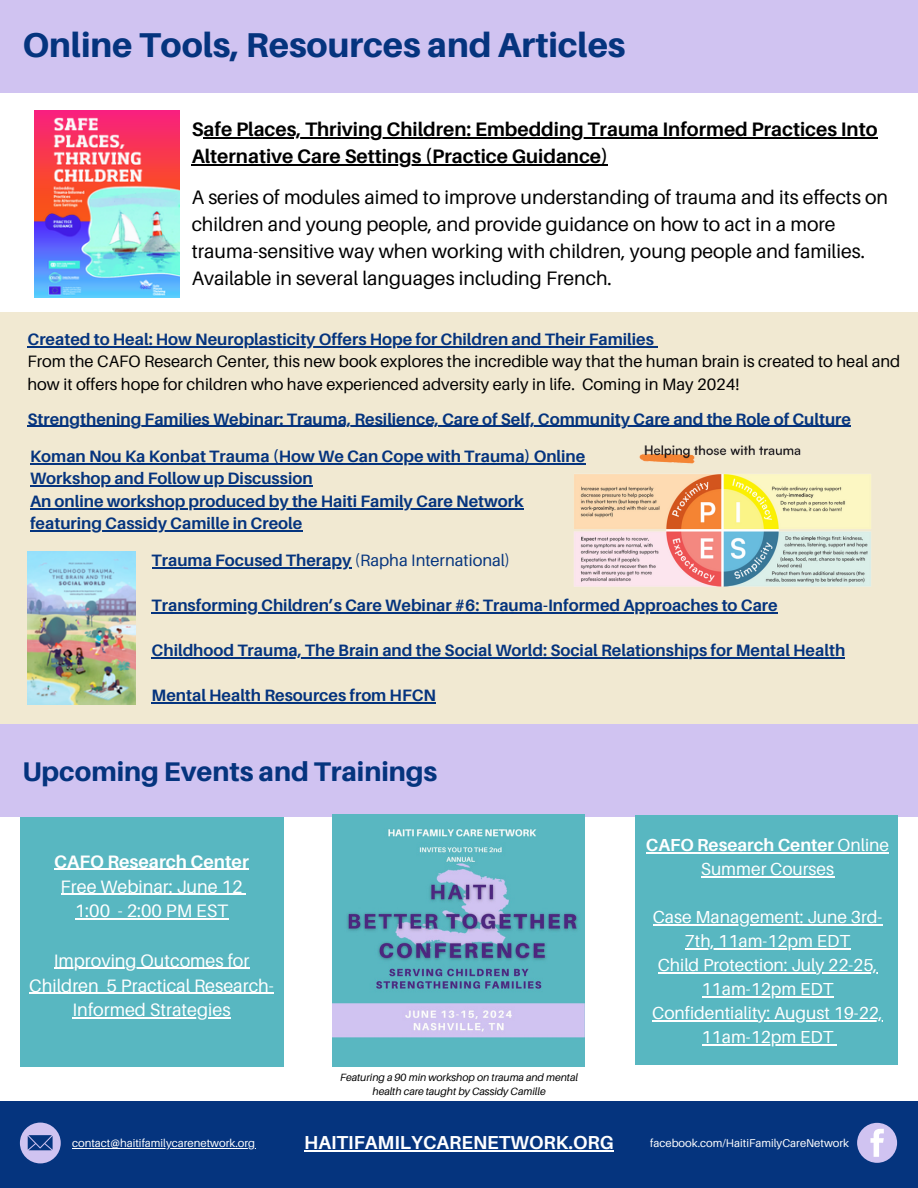
<style>
.page{position:relative;width:918px;height:1188px;background:#fff}
.page>*{position:absolute;margin:0;border:0;box-sizing:border-box;transform-origin:0 0}
.t1{font:800 34.5px "Aileron";color:#05347e}
.t2{font:800 27px "Aileron";color:#05347e}
.t3{font:19.5px/41.1px "Aileron";color:#000}
.t4{font:700 19.5px "Aileron";color:#000}
.t5{font:700 18.75px "Aileron";color:#fff}
.t6{font:18px/24.8px "Aileron";color:#fff;text-align:center}
.t7{font:17.4px/24px "Aileron";color:#fff;text-align:center}
.t8{font:700 16.5px/22.5px "Aileron";color:#05347e}
.t9{font:16.5px/22.5px "Aileron";color:#000}
.t10{font:11.25px "Aileron";color:#fff}
.t11{font:italic 10.5px/14px "Aileron";color:#000;text-align:center}
.s1{font-weight:700}
.s2{font-weight:400}
</style>
<div class="page">
<div style="left:0;top:0;width:918px;height:92px;background:#d0c3f1"></div>
<div style="left:0;top:724px;width:918px;height:93px;background:#d0c3f1"></div>
<div style="left:0;top:312px;width:918px;height:411px;background:#f1e9d2"></div>
<div style="left:0;top:1102px;width:918px;height:86px;background:#05347e"></div>
<svg style="left:20px;top:1123px;width:40px;height:40px"></svg>
<img style="left:34px;top:110px;width:145px;height:187px">
<hr style="left:152px;top:567px;width:199px;height:1px;background:#05347e">
<hr style="left:152px;top:612px;width:626px;height:1px;background:#05347e">
<hr style="left:152px;top:657px;width:693px;height:1px;background:#05347e">
<hr style="left:152px;top:702px;width:284px;height:1px;background:#05347e">
<img style="left:568px;top:445px;width:303px;height:142px">
<img style="left:28px;top:551px;width:108px;height:153px">
<div style="left:20px;top:817px;width:263px;height:249px;background:#58b7c1"></div>
<img style="left:333px;top:815px;width:252px;height:252px">
<div style="left:635px;top:815px;width:262px;height:250px;background:#58b7c1"></div>
<div style="left:857px;top:1123px;width:40px;height:40px;background:#d0c3f1;border-radius:50%"></div>
<svg style="left:870px;top:1129px;width:14px;height:28px"></svg>
<hr style="left:304px;top:1150px;width:310px;height:1px;background:#fff">
<hr style="left:72px;top:1148px;width:183px;height:1px;background:#fff">
<hr style="left:204px;top:137px;width:674px;height:2px;background:#000">
<hr style="left:192px;top:165px;width:416px;height:1px;background:#000">
<hr style="left:54px;top:869px;width:195px;height:1px;background:#fff">
<hr style="left:61px;top:894px;width:182px;height:1px;background:#fff">
<hr style="left:75px;top:918px;width:35px;height:2px;background:#fff">
<svg style="left:110px;top:918px;width:8px;height:2px"></svg>
<hr style="left:118px;top:918px;width:110px;height:2px;background:#fff">
<hr style="left:54px;top:968px;width:195px;height:1px;background:#fff">
<hr style="left:29px;top:993px;width:70px;height:1px;background:#fff">
<hr style="left:107px;top:993px;width:167px;height:1px;background:#fff">
<hr style="left:73px;top:1017px;width:158px;height:2px;background:#fff">
<hr style="left:646px;top:853px;width:192px;height:1px;background:#fff">
<hr style="left:838px;top:853px;width:51px;height:1px;background:#fff">
<hr style="left:701px;top:877px;width:133px;height:1px;background:#fff">
<hr style="left:653px;top:924px;width:229px;height:2px;background:#fff">
<hr style="left:685px;top:948px;width:165px;height:1px;background:#fff">
<hr style="left:658px;top:972px;width:219px;height:1px;background:#fff">
<hr style="left:702px;top:996px;width:131px;height:1px;background:#fff">
<hr style="left:652px;top:1020px;width:231px;height:1px;background:#fff">
<hr style="left:702px;top:1044px;width:131px;height:1px;background:#fff">
<hr style="left:28px;top:346px;width:626px;height:1px;background:#05347e">
<hr style="left:28px;top:426px;width:823px;height:1px;background:#05347e">
<hr style="left:30px;top:463px;width:555px;height:1px;background:#05347e">
<hr style="left:30px;top:486px;width:283px;height:1px;background:#05347e">
<hr style="left:30px;top:508px;width:494px;height:1px;background:#05347e">
<hr style="left:30px;top:531px;width:272px;height:1px;background:#05347e">
<p class="t1" style="left:22px;top:24px;width:605px">Online Tools, Resources and Articles</p>
<p class="t4" style="left:192px;top:117px;width:687px">Safe Places, Thriving Children: Embedding Trauma Informed Practices Into</p>
<h3 class="t3" style="left:192px;top:135px;width:698px"><span class="s1">Alternative Care Settings (Practice Guidance)<br></span>A series of modules aimed to improve understanding of trauma and its effects on</h3>
<h3 class="t3" style="left:192px;top:203px;width:645px">children and young people, and provide guidance on how to act in a more</h3>
<h3 class="t3" style="left:192px;top:237px;width:675px;line-height:27.2px">trauma-sensitive way when working with children, young people and families.<br>Available in several languages including French.</h3>
<p class="t8" style="left:28px;top:328px;width:628px">Created to Heal: How Neuroplasticity Offers Hope for Children and Their Families</p>
<p class="t9" style="left:28px;top:350px;width:874px">From the CAFO Research Center, this new book explores the incredible way that the human brain is created to heal and how it offers hope for children who have experienced adversity early in life. Coming in May 2024!</p>
<p class="t8" style="left:28px;top:407px;width:825px">Strengthening Families Webinar: Trauma, Resilience, Care of Self, Community Care and the Role of Culture</p>
<p class="t8" style="left:30px;top:445px;width:557px">Koman Nou Ka Konbat Trauma (How We Can Cope with Trauma) Online Workshop and Follow up Discussion<br>An online workshop produced by the Haiti Family Care Network featuring Cassidy Camille in Creole</p>
<h3 class="t8" style="left:152px;top:549px;width:360px">Trauma Focused Therapy <span class="s2">(Rapha International)</span></h3>
<h5 class="t8" style="left:152px;top:594px;width:628px">Transforming Children’s Care Webinar #6: Trauma-Informed Approaches to Care</h5>
<h4 class="t8" style="left:152px;top:639px;width:695px">Childhood Trauma, The Brain and the Social World: Social Relationships for Mental Health</h4>
<p class="t8" style="left:152px;top:684px;width:286px">Mental Health Resources from HFCN</p>
<p class="t2" style="left:22px;top:755px;width:416px">Upcoming Events and Trainings</p>
<h5 class="t6" style="left:54px;top:849px;width:196px"><span class="s1">CAFO Research Center<br></span>Free Webinar: June 12<br>1:00 - 2:00 PM EST</h5>
<h5 class="t6" style="left:29px;top:948px;width:246px">Improving Outcomes for<br>Children 5 Practical Research-</h5>
<p class="t6" style="left:73px;top:997px;width:160px">Informed Strategies</p>
<p class="t11" style="left:340px;top:1070px;width:239px">Featuring a 90 min workshop on trauma and mental health care taught by Cassidy Camille</p>
<p class="t7" style="left:646px;top:833px;width:245px"><span class="s1">CAFO Research Center</span> Online<br>Summer Courses</p>
<h1 class="t7" style="left:653px;top:905px;width:231px">Case Management: June 3rd-</h1>
<p class="t7" style="left:685px;top:929px;width:167px">7th, 11am-12pm EDT</p>
<p class="t7" style="left:658px;top:953px;width:221px">Child Protection: July 22-25,</p>
<p class="t7" style="left:652px;top:977px;width:232px">11am-12pm EDT<br>Confidentiality: August 19-22,<br>11am-12pm EDT</p>
<h4 class="t10" style="left:72px;top:1136px;width:185px">contact@haitifamilycarenetwork.org</h4>
<h4 class="t5" style="left:304px;top:1131px;width:311px">HAITIFAMILYCARENETWORK.ORG</h4>
<h4 class="t10" style="left:650px;top:1136px;width:200px">facebook.com/HaitiFamilyCareNetwork</h4>
</div>
